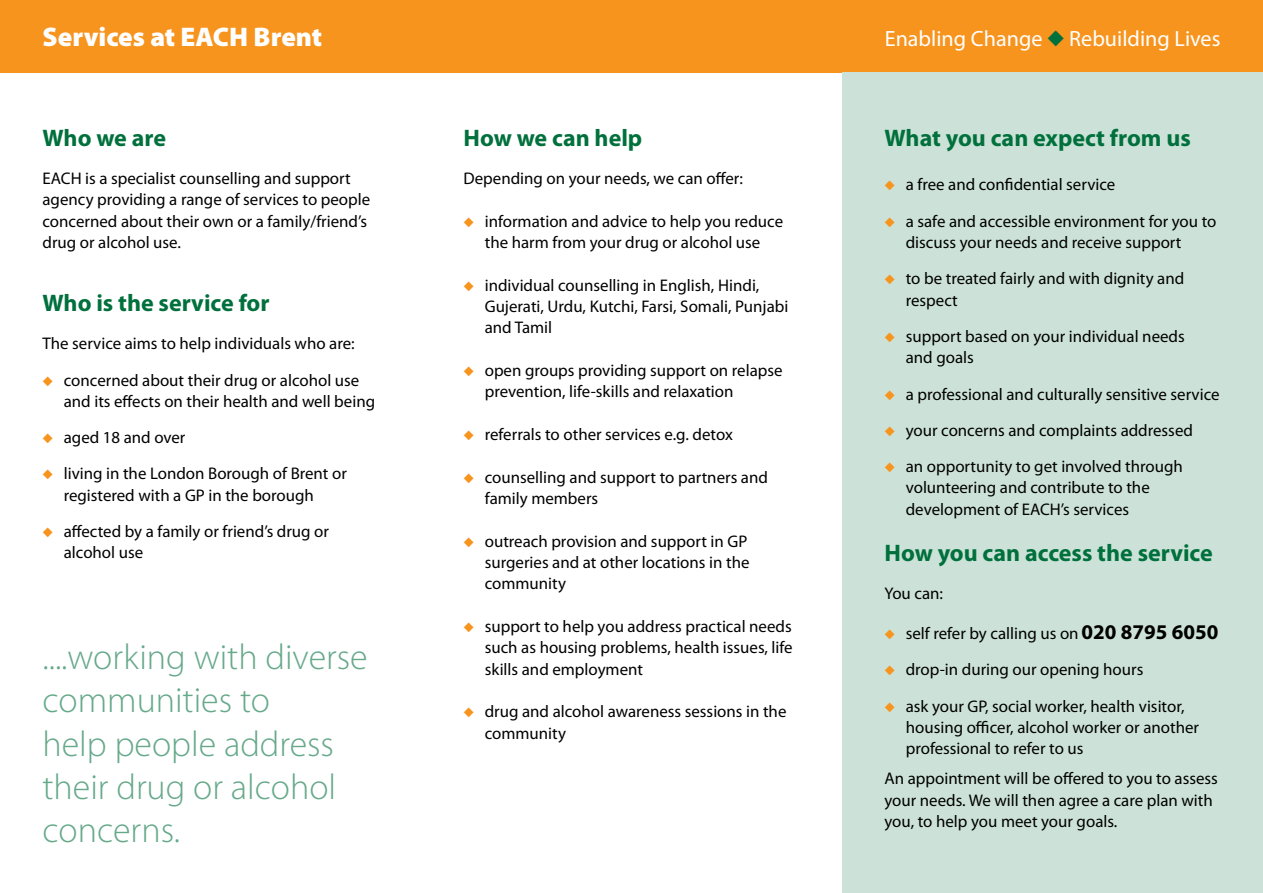
<style>
.page{position:relative;width:1263px;height:893px;background:#fff}
.page>*{position:absolute;margin:0;border:0;box-sizing:border-box;transform-origin:0 0}
.t1{font:300 36px/43.2px "Myriad Pro";color:#66a98a}
.t2{font:900 27px "Myriad Pro";color:#fff}
.t3{font:700 24px "Myriad Pro";color:#00703c}
.t4{font:22.2px "Myriad Pro";color:#fff}
.t5{font:16.8px/21.5px "Myriad Pro";color:#000}
.s1{color:#00703c}
.s2{color:#f7941e}
.s3{font-weight:700;font-size:21px}
</style>
<div class="page">
<div style="left:0;top:0;width:1263px;height:72px;background:#f7941e"></div>
<div style="left:842px;top:72px;width:421px;height:821px;background:#cce2d8"></div>
<h2 class="t2" style="left:43px;top:22px;width:281px">Services at EACH Brent</h2>
<h3 class="t4" style="left:885px;top:27px;width:337px">Enabling Change <span class="s1">◆</span> Rebuilding Lives</h3>
<h3 class="t3" style="left:43px;top:124px;width:125px">Who we are</h3>
<p class="t5" style="left:43px;top:168px;width:329px">EACH is a specialist counselling and support agency providing a range of services to people concerned about their own or a family/friend’s drug or alcohol use.</p>
<h3 class="t3" style="left:43px;top:289px;width:229px">Who is the service for</h3>
<p class="t5" style="left:43px;top:333px;width:314px">The service aims to help individuals who are:</p>
<p class="t5" style="left:64px;top:369px;width:313px;text-indent:-21px"><span class="s2">◆</span> concerned about their drug or alcohol use and its effects on their health and well being</p>
<p class="t5" style="left:43px;top:427px;width:144px"><span class="s2">◆</span> aged 18 and over</p>
<p class="t5" style="left:64px;top:463px;width:285px;text-indent:-21px"><span class="s2">◆</span> living in the London Borough of Brent or registered with a GP in the borough</p>
<p class="t5" style="left:64px;top:521px;width:267px;text-indent:-21px"><span class="s2">◆</span> affected by a family or friend’s drug or alcohol use</p>
<h1 class="t1" style="left:43px;top:636px;width:327px">....working with diverse communities to<br>help people address their drug or alcohol concerns.</h1>
<h3 class="t3" style="left:463px;top:124px;width:180px">How we can help</h3>
<p class="t5" style="left:463px;top:168px;width:281px">Depending on your needs, we can offer:</p>
<p class="t5" style="left:463px;top:211px;width:321px;text-align:center"><span class="s2">◆</span> information and advice to help you reduce the harm from your drug or alcohol use</p>
<p class="t5" style="left:485px;top:275px;width:305px;text-indent:-21px"><span class="s2">◆</span> individual counselling in English, Hindi,<br>Gujerati, Urdu, Kutchi, Farsi, Somali, Punjabi and Tamil</p>
<p class="t5" style="left:485px;top:360px;width:299px;text-indent:-21px"><span class="s2">◆</span> open groups providing support on relapse prevention, life-skills and relaxation</p>
<p class="t5" style="left:463px;top:424px;width:271px"><span class="s2">◆</span> referrals to other services e.g. detox</p>
<p class="t5" style="left:485px;top:467px;width:285px;text-indent:-21px"><span class="s2">◆</span> counselling and support to partners and family members</p>
<p class="t5" style="left:485px;top:531px;width:266px;text-indent:-21px"><span class="s2">◆</span> outreach provision and support in GP surgeries and at other locations in the community</p>
<p class="t5" style="left:485px;top:616px;width:309px;text-align:justify;text-indent:-21px"><span class="s2">◆</span> support to help you address practical needs such as housing problems, health issues, life skills and employment</p>
<p class="t5" style="left:485px;top:701px;width:303px;text-indent:-21px"><span class="s2">◆</span> drug and alcohol awareness sessions in the community</p>
<h3 class="t3" style="left:884px;top:124px;width:308px">What you can expect from us</h3>
<p class="t5" style="left:884px;top:174px;width:232px"><span class="s2">◆</span> a free and confidential service</p>
<p class="t5" style="left:906px;top:211px;width:312px;text-indent:-21px"><span class="s2">◆</span> a safe and accessible environment for you to discuss your needs and receive support</p>
<p class="t5" style="left:906px;top:268px;width:280px;text-indent:-21px"><span class="s2">◆</span> to be treated fairly and with dignity and respect</p>
<p class="t5" style="left:906px;top:326px;width:280px;text-indent:-21px"><span class="s2">◆</span> support based on your individual needs and goals</p>
<p class="t5" style="left:884px;top:383px;width:337px"><span class="s2">◆</span> a professional and culturally sensitive service</p>
<p class="t5" style="left:884px;top:420px;width:310px"><span class="s2">◆</span> your concerns and complaints addressed</p>
<p class="t5" style="left:906px;top:456px;width:279px;text-indent:-21px"><span class="s2">◆</span> an opportunity to get involved through volunteering and contribute to the development of EACH’s services</p>
<h3 class="t3" style="left:884px;top:539px;width:330px">How you can access the service</h3>
<p class="t5" style="left:884px;top:583px;width:60px">You can:</p>
<p class="t5" style="left:884px;top:623px;width:335px"><span class="s2">◆</span> self refer by calling us on <span class="s3">020 8795 6050</span></p>
<p class="t5" style="left:884px;top:659px;width:260px"><span class="s2">◆</span> drop-in during our opening hours</p>
<p class="t5" style="left:906px;top:695px;width:295px;text-indent:-21px"><span class="s2">◆</span> ask your GP, social worker, health visitor, housing officer, alcohol worker or another professional to refer to us</p>
<p class="t5" style="left:884px;top:768px;width:335px">An appointment will be offered to you to assess your needs. We will then agree a care plan with you, to help you meet your goals.</p>
</div>
